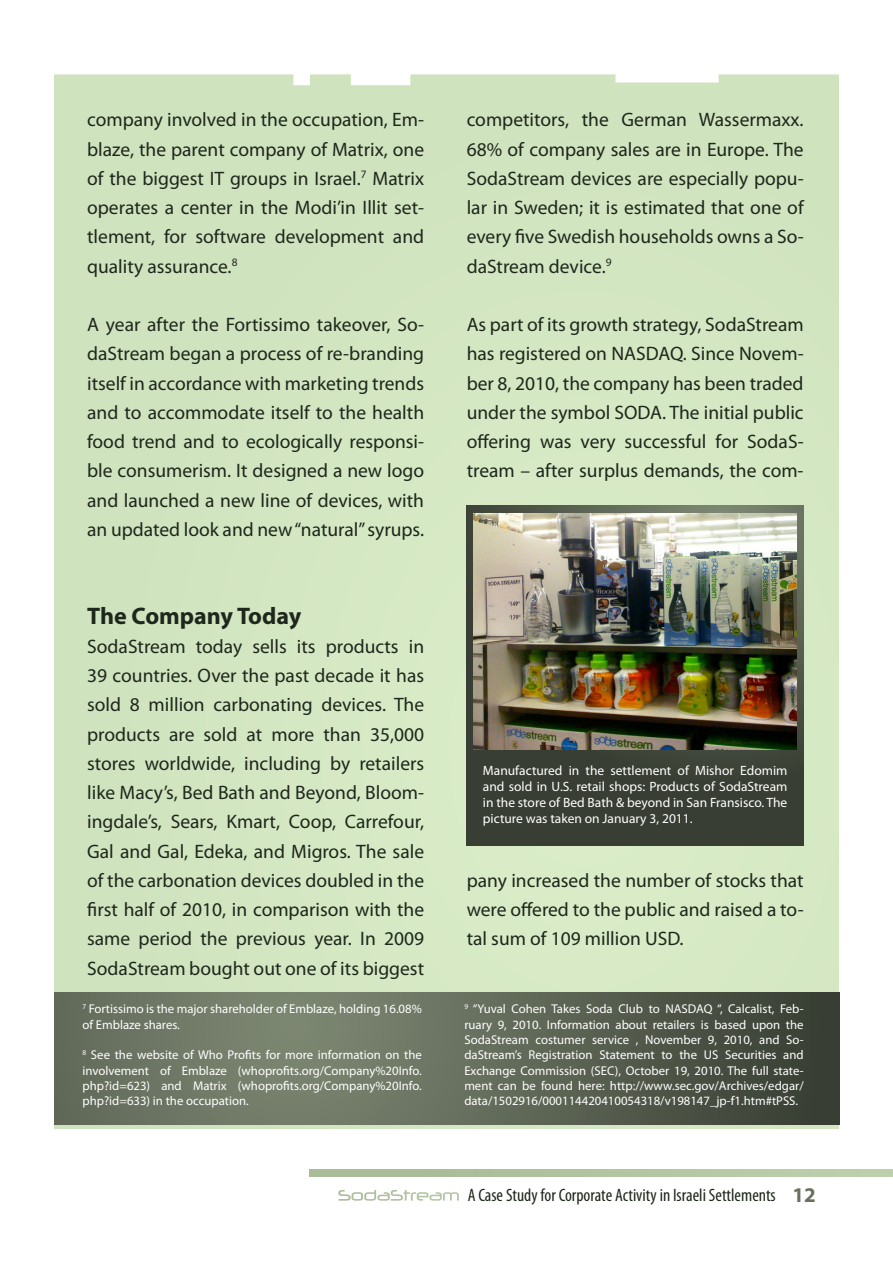
<style>
.page{position:relative;width:893px;height:1263px;background:#fff}
.page>*{position:absolute;margin:0;border:0;box-sizing:border-box;transform-origin:0 0}
.t1{font:700 24px "Myriad Pro";color:#1e271b}
.t2{font:19.5px/29.2px "Myriad Pro";color:#1e271b;text-align:justify}
.t3{font:condensed 18px "Myriad Pro";color:#1e271b}
.t4{font:13.5px/16.2px "Myriad Pro";color:#fff;text-align:justify}
.t5{font:12.75px/15.3px "Myriad Pro";color:#fff;text-align:justify}
.s1{font-family:"Neuropol";font-stretch:normal;color:#fff}
.s2{font-weight:700;font-stretch:normal;font-size:21px;color:#67725d}
</style>
<div class="page">
<div style="left:309px;top:1169px;width:584px;height:8px;background:#b1c3a1"></div>
<div style="left:54px;top:74px;width:785px;height:1055px;background:#d3e6c1"></div>
<svg style="left:54px;top:993px;width:785px;height:132px;background:#606858"></svg>
<svg style="left:467px;top:505px;width:337px;height:340px;background:#3e4438"></svg>
<img style="left:474px;top:513px;width:322px;height:236px">
<p class="t2" style="left:87px;top:105px;width:338px">company involved in the occupation, Em&shy;blaze, the parent company of Matrix, one of the biggest IT groups in Israel.<sup>7</sup> Matrix operates a center in the Modi’in Illit set&shy;tlement, for software development and quality assurance.<sup>8</sup></p>
<p class="t2" style="left:87px;top:310px;width:338px">A year after the Fortissimo takeover, So&shy;daStream began a process of re-branding itself in accordance with marketing trends and to accommodate itself to the health food trend and to ecologically responsi&shy;ble consumerism. It designed a new logo and launched a new line of devices, with an updated look and new “natural” syrups.</p>
<p class="t1" style="left:87px;top:600px;width:216px">The Company Today</p>
<p class="t2" style="left:87px;top:631px;width:338px">SodaStream today sells its products in 39 countries. Over the past decade it has sold 8 million carbonating devices. The products are sold at more than 35,000 stores worldwide, including by retailers like Macy’s, Bed Bath and Beyond, Bloom&shy;ingdale’s, Sears, Kmart, Coop, Carrefour, Gal and Gal, Edeka, and Migros. The sale of the carbonation devices doubled in the first half of 2010, in comparison with the same period the previous year. In 2009<br>SodaStream bought out one of its biggest</p>
<p class="t5" style="left:82px;top:1001px;width:341px"><sup>7</sup> Fortissimo is the major shareholder of Emblaze, holding 16.08% of Emblaze shares.</p>
<p class="t5" style="left:82px;top:1047px;width:341px"><sup>8</sup> See the website of Who Profits for more information on the involvement of Emblaze (whoprofits.org/Company%20Info. php?id=623) and Matrix (whoprofits.org/Company%20Info. php?id=633) in the occupation.</p>
<p class="t2" style="left:467px;top:105px;width:338px">competitors, the German Wassermaxx.<br>68% of company sales are in Europe. The SodaStream devices are especially popu&shy;lar in Sweden; it is estimated that one of every five Swedish households owns a So&shy;daStream device.<sup>9</sup></p>
<p class="t2" style="left:467px;top:310px;width:338px">As part of its growth strategy, SodaStream has registered on NASDAQ. Since Novem&shy;ber 8, 2010, the company has been traded under the symbol SODA. The initial public offering was very successful for SodaS&shy;tream – after surplus demands, the com-</p>
<p class="t4" style="left:483px;top:762px;width:306px">Manufactured in the settlement of Mishor Edomim and sold in U.S. retail shops: Products of SodaStream in the store of Bed Bath &amp; beyond in San Fransisco. The picture was taken on January 3, 2011.</p>
<p class="t2" style="left:467px;top:865px;width:338px">pany increased the number of stocks that were offered to the public and raised a to&shy;tal sum of 109 million USD.</p>
<p class="t5" style="left:464px;top:1001px;width:341px"><sup>9</sup> “Yuval Cohen Takes Soda Club to NASDAQ “, Calcalist, Feb&shy;ruary 9, 2010. Information about retailers is based upon the SodaStream costumer service , November 9, 2010, and So&shy;daStream’s Registration Statement to the US Securities and Exchange Commission (SEC), October 19, 2010. The full state&shy;ment can be found here: http://www.sec.gov/Archives/edgar/ data/1502916/000114420410054318/v198147_jp-f1.htm#tPSS.</p>
<p class="t3" style="left:338px;top:1184px;width:479px"><span class="s1">SodaStream</span> A Case Study for Corporate Activity in Israeli Settlements <span class="s2">12</span></p>
</div>
